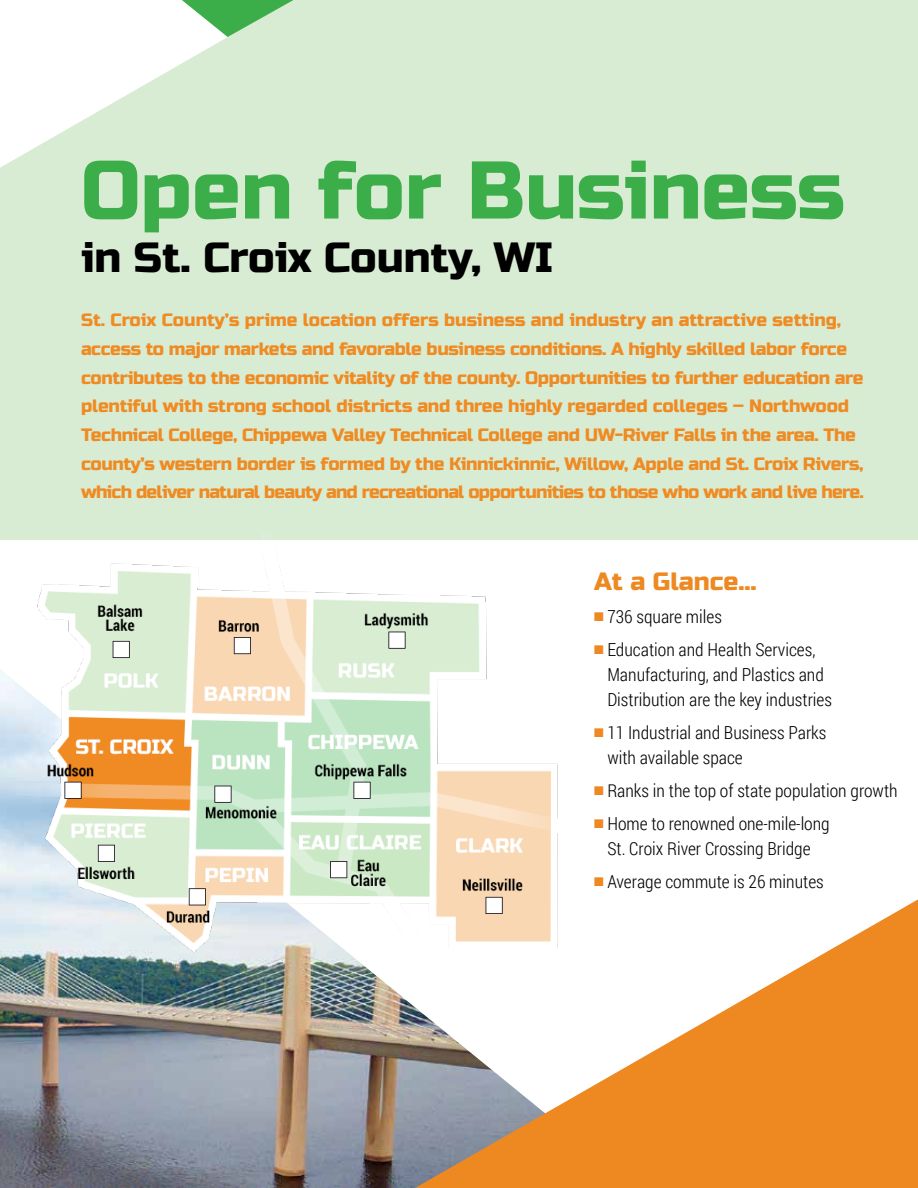
<style>
.page{position:relative;width:918px;height:1188px;background:#fff}
.page>*{position:absolute;margin:0;border:0;box-sizing:border-box;transform-origin:0 0}
.t1{font:81.6px "Russo One";color:#3cae49}
.t2{font:42.15px "Russo One";color:#000}
.t3{font:25.05px "Russo One";color:#ee8922}
.t4{font:17.85px/28.7px "Russo One";letter-spacing:-.02em;color:#ef8b22}
.t5{font:300 17.85px/25px "Roboto Condensed";color:#000}
.s1{color:#ee8922}
</style>
<div class="page">
<div style="left:0;top:0;width:918px;height:540px;background:#d8ecd4"></div>
<img style="left:0;top:1005px;width:415px;height:183px">
<svg style="left:0;top:0;width:227px;height:168px;fill:#fff"></svg>
<svg style="left:182px;top:0;width:112px;height:37px"></svg>
<img style="left:0;top:563px;width:558px;height:442px">
<svg style="left:415px;top:899px;width:503px;height:289px"></svg>
<h1 class="t1" style="left:81px;top:143px;width:765px">Open for Business</h1>
<h2 class="t2" style="left:81px;top:233px;width:473px">in St. Croix County, WI</h2>
<p class="t4" style="left:81px;top:306px;width:784px">St. Croix County’s prime location offers business and industry an attractive setting, access to major markets and favorable business conditions. A highly skilled labor force contributes to the economic vitality of the county. Opportunities to further education are plentiful with strong school districts and three highly regarded colleges – Northwood Technical College, Chippewa Valley Technical College and UW-River Falls in the area. The county’s western border is formed by the Kinnickinnic, Willow, Apple and St. Croix Rivers, which deliver natural beauty and recreational opportunities to those who work and live here.</p>
<h3 class="t3" style="left:594px;top:567px;width:164px">At a Glance…</h3>
<p class="t5" style="left:594px;top:604px;width:129px"><span class="s1">■</span> 736 square miles</p>
<p class="t5" style="left:607px;top:636px;width:226px;text-indent:-13px"><span class="s1">■</span> Education and Health Services,<br>Manufacturing, and Plastics and<br>Distribution are the key industries</p>
<p class="t5" style="left:607px;top:719px;width:221px;text-indent:-13px"><span class="s1">■</span> 11 Industrial and Business Parks with available space</p>
<p class="t5" style="left:594px;top:777px;width:305px"><span class="s1">■</span> Ranks in the top of state population growth</p>
<p class="t5" style="left:594px;top:810px;width:237px;text-align:center"><span class="s1">■</span> Home to renowned one-mile-long<br>St. Croix River Crossing Bridge</p>
<p class="t5" style="left:594px;top:868px;width:231px"><span class="s1">■</span> Average commute is 26 minutes</p>
</div>
